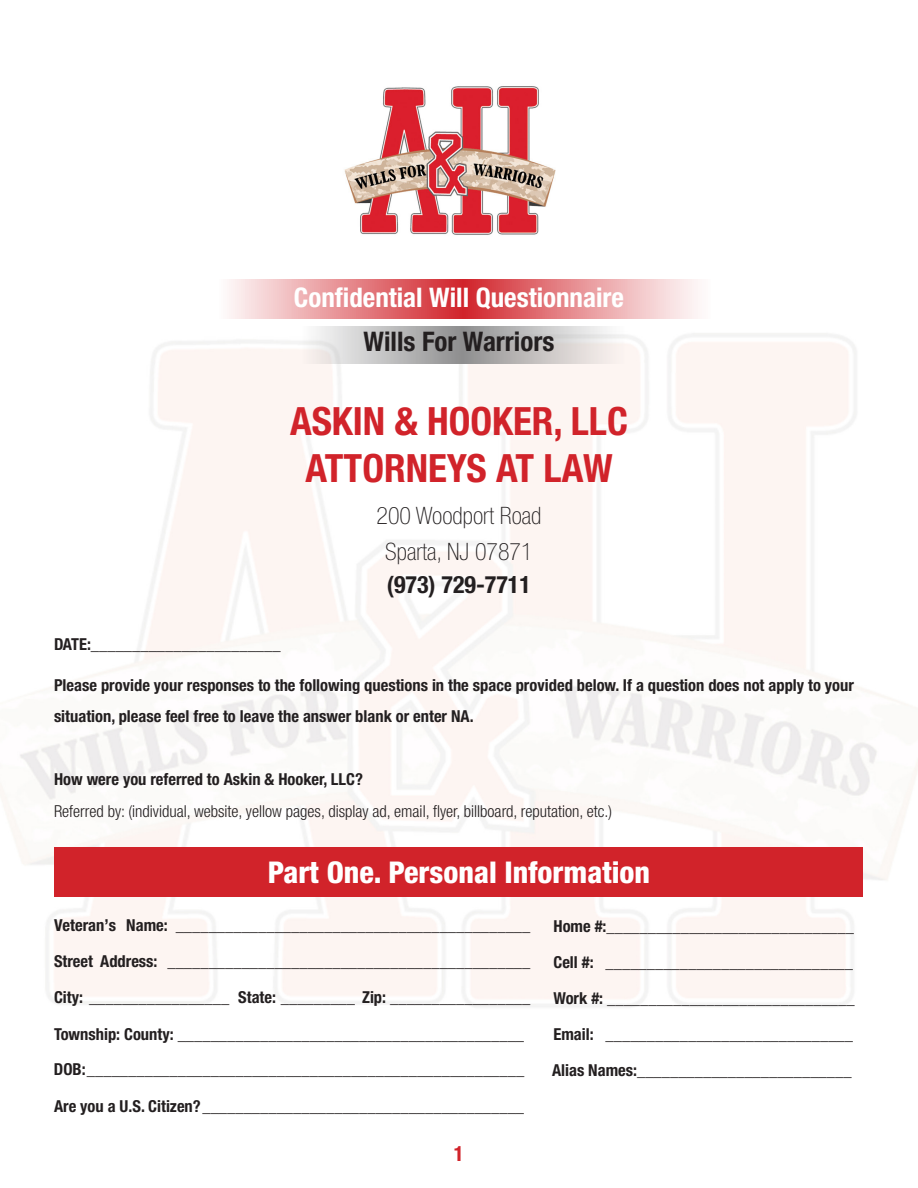
<style>
.page{position:relative;width:918px;height:1188px;background:#fff}
.page>*{position:absolute;margin:0;border:0;box-sizing:border-box;transform-origin:0 0}
.t1{font:700 condensed 39px "Helvetica Neue LT Std";color:#d1232a}
.t2{font:800 condensed 30px "Helvetica Neue LT Std";color:#fff}
.t3{font:700 condensed 27px "Helvetica Neue LT Std";color:#fff}
.t4{font:700 condensed 27px "Helvetica Neue LT Std";color:#231f20}
.t5{font:100 condensed 24px "Helvetica Neue LT Std";color:#231f20}
.t6{font:700 condensed 24px "Helvetica Neue LT Std";color:#231f20}
.t7{font:700 condensed 21px "Helvetica Neue LT Std";color:#d1232a}
.t8{font:700 condensed 16.5px/36px "Helvetica Neue LT Std";color:#231f20}
.t9{font:300 condensed 16.5px "Helvetica Neue LT Std";color:#231f20}
</style>
<div class="page">
<img style="left:0;top:86px;width:918px;height:921px">
<svg style="left:207px;top:279px;width:504px;height:40px;background:#e89699"></svg>
<svg style="left:293px;top:326px;width:332px;height:38px;background:#c8c6c6"></svg>
<div style="left:55px;top:847px;width:808px;height:50px;background:#d1232a"></div>
<p class="t3" style="left:294px;top:281px;width:332px">Confidential Will Questionnaire</p>
<p class="t4" style="left:364px;top:325px;width:192px">Wills For Warriors</p>
<p class="t1" style="left:290px;top:398px;width:339px">ASKIN &amp; HOOKER, LLC</p>
<p class="t1" style="left:305px;top:444px;width:309px">ATTORNEYS AT LAW</p>
<p class="t5" style="left:377px;top:502px;width:167px">200 Woodport Road</p>
<p class="t5" style="left:385px;top:538px;width:149px">Sparta, NJ 07871</p>
<p class="t6" style="left:387px;top:570px;width:146px">(973) 729-7711</p>
<p class="t8" style="left:54px;top:626px;width:228px">DATE:_______________________</p>
<p class="t8" style="left:54px;top:669px;width:801px;line-height:31.5px">Please provide your responses to the following questions in the space provided below. If a question does not apply to your situation, please feel free to leave the answer blank or enter NA.</p>
<p class="t8" style="left:54px;top:761px;width:310px">How were you referred to Askin &amp; Hooker, LLC?</p>
<p class="t9" style="left:54px;top:801px;width:560px">Referred by: (individual, website, yellow pages, display ad, email, flyer, billboard, reputation, etc.)</p>
<p class="t2" style="left:268px;top:853px;width:384px">Part One. Personal Information</p>
<p class="t8" style="left:553px;top:908px;width:302px">Home #:______________________________</p>
<p class="t8" style="left:553px;top:944px;width:301px">Cell #: ______________________________</p>
<p class="t8" style="left:553px;top:980px;width:303px">Work #: ______________________________</p>
<p class="t8" style="left:553px;top:1016px;width:301px">Email: ______________________________</p>
<p class="t8" style="left:552px;top:1052px;width:301px">Alias Names:__________________________</p>
<p class="t8" style="left:54px;top:907px;width:478px;text-align:justify">Veteran’s Name: ___________________________________________ Street Address: ____________________________________________ City: _________________ State: _________ Zip: _________________</p>
<p class="t8" style="left:54px;top:1017px;width:472px;line-height:35px">Township: County: __________________________________________<br>DOB: _____________________________________________________</p>
<p class="t8" style="left:54px;top:1088px;width:472px">Are you a U.S. Citizen? _______________________________________</p>
<p class="t7" style="left:454px;top:1141px;width:12px">1</p>
</div>
